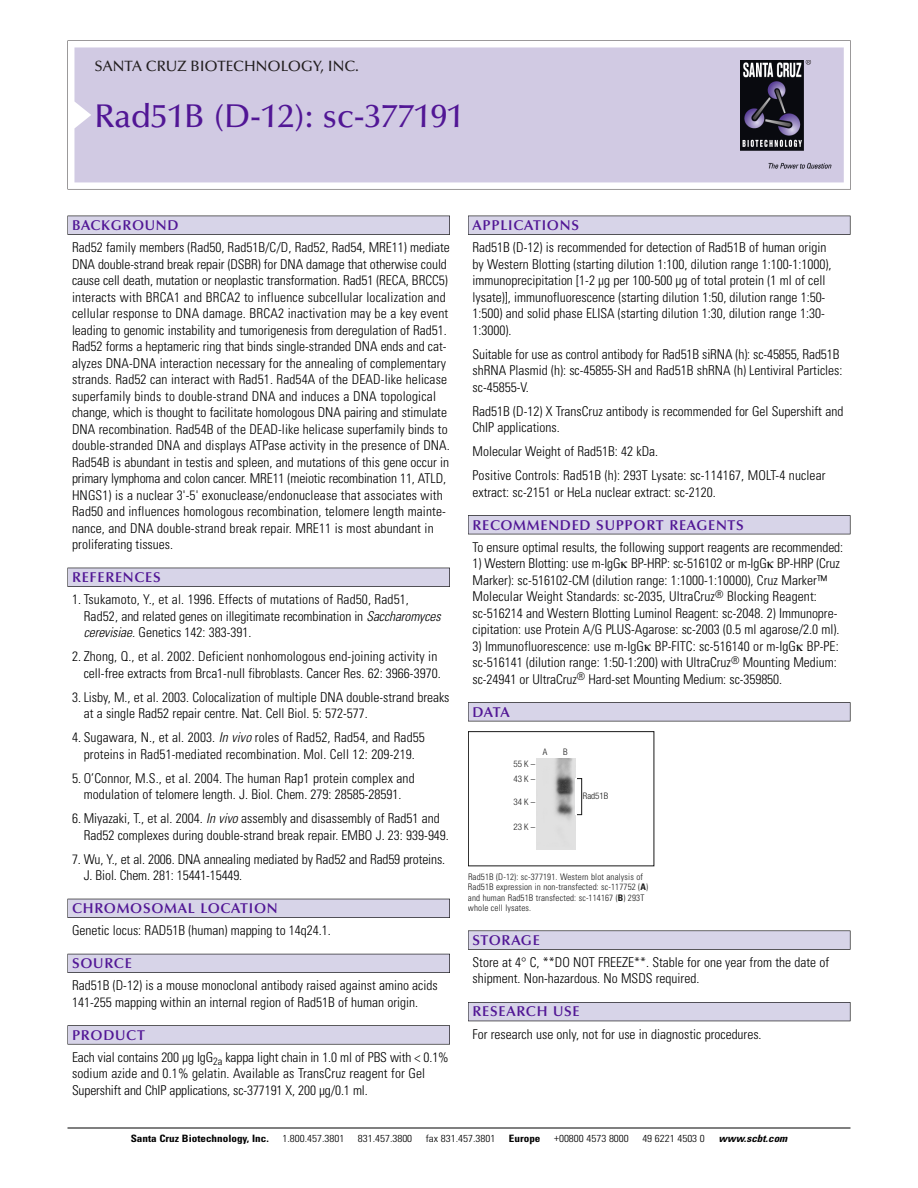
<style>
.page{position:relative;width:918px;height:1188px;background:#fff}
.page>*{position:absolute;margin:0;border:0;box-sizing:border-box;transform-origin:0 0}
.t1{font:500 33px "Optima";color:#511695}
.t2{font:500 15px "Optima";color:#231f20}
.t3{font:600 14.25px "Optima";letter-spacing:.05em;color:#511695}
.t4{font:300 condensed 13.5px/16.5px "Univers";color:#000}
.t5{font:300 condensed 10.2px "Univers";color:#000;scale:1.1 1}
.t6{font:700 condensed 10.2px "Univers";color:#000;scale:1.1 1}
.t7{font:italic 700 condensed 10.2px "Univers";color:#000;scale:1.1 1}
.t8{font:300 condensed 9px/10.5px "Univers";letter-spacing:.015em;color:#191919}
.t9{font:300 condensed 9px/15px "Helvetica Neue";color:#191919}
.s1{font-style:italic}
.s2{font-weight:700}
</style>
<div class="page">
<svg style="left:68px;top:40px;width:783px;height:149px"></svg>
<div style="left:74px;top:47px;width:770px;height:135px;background:#d1cae3"></div>
<img style="left:741px;top:60px;width:90px;height:108px">
<div style="left:68px;top:216px;width:382px;height:19px;background:#535256"></div>
<div style="left:68px;top:216px;width:381px;height:18px;background:#d7d4e8"></div>
<div style="left:68px;top:568px;width:382px;height:19px;background:#525156"></div>
<div style="left:68px;top:568px;width:381px;height:18px;background:#d7d4e8"></div>
<div style="left:68px;top:899px;width:382px;height:19px;background:#515057"></div>
<div style="left:68px;top:899px;width:381px;height:18px;background:#d7d4e8"></div>
<div style="left:68px;top:954px;width:382px;height:19px;background:#535259"></div>
<div style="left:68px;top:954px;width:381px;height:18px;background:#d7d4e8"></div>
<svg style="left:68px;top:1025px;width:382px;height:20px"></svg>
<div style="left:68px;top:1026px;width:381px;height:18px;background:#d7d4e8"></div>
<div style="left:468px;top:216px;width:382px;height:19px;background:#535256"></div>
<div style="left:468px;top:216px;width:382px;height:18px;background:#d7d4e8"></div>
<div style="left:468px;top:515px;width:382px;height:19px;background:#515155"></div>
<div style="left:468px;top:516px;width:382px;height:18px;background:#d7d4e8"></div>
<div style="left:468px;top:702px;width:382px;height:19px;background:#545357"></div>
<div style="left:468px;top:703px;width:382px;height:18px;background:#d7d4e8"></div>
<div style="left:468px;top:931px;width:382px;height:19px;background:#58575a"></div>
<div style="left:468px;top:931px;width:382px;height:18px;background:#d7d4e8"></div>
<div style="left:468px;top:1002px;width:382px;height:19px;background:#525158"></div>
<div style="left:468px;top:1003px;width:382px;height:18px;background:#d7d4e8"></div>
<hr style="left:68px;top:1128px;width:782px;height:1px;background:#000">
<div style="left:468px;top:731px;width:186px;height:135px;border:1px solid #191919"></div>
<img style="left:536px;top:758px;width:39px;height:92px">
<div style="left:577px;top:778px;width:5px;height:37px;border:1px solid #191919"></div>
<p class="t2" style="left:94px;top:60px;width:266px">SANTA CRUZ BIOTECHNOLOGY, INC.</p>
<p class="t1" style="left:94px;top:102px;width:371px">Rad51B (D-12): sc-377191</p>
<p class="t3" style="left:72px;top:219px;width:108px">BACKGROUND</p>
<p class="t4" style="left:72px;top:240px;width:379px">Rad52 family members (Rad50, Rad51B/C/D, Rad52, Rad54, MRE11) mediate DNA double-strand break repair (DSBR) for DNA damage that otherwise could cause cell death, mutation or neoplastic transformation. Rad51 (RECA, BRCC5) interacts with BRCA1 and BRCA2 to influence subcellular localization and cellular response to DNA damage. BRCA2 inactivation may be a key event leading to genomic instability and tumorigenesis from deregulation of Rad51.<br>Rad52 forms a heptameric ring that binds single-stranded DNA ends and cat&shy;alyzes DNA-DNA interaction necessary for the annealing of complementary strands. Rad52 can interact with Rad51. Rad54A of the DEAD-like helicase superfamily binds to double-strand DNA and induces a DNA topological change, which is thought to facilitate homologous DNA pairing and stimulate DNA recombination. Rad54B of the DEAD-like helicase superfamily binds to double-stranded DNA and displays ATPase activity in the presence of DNA.<br>Rad54B is abundant in testis and spleen, and mutations of this gene occur in primary lymphoma and colon cancer. MRE11 (meiotic recombination 11, ATLD, HNGS1) is a nuclear 3'-5' exonuclease/endonuclease that associates with Rad50 and influences homologous recombination, telomere length mainte&shy;nance, and DNA double-strand break repair. MRE11 is most abundant in proliferating tissues.</p>
<p class="t3" style="left:72px;top:571px;width:90px">REFERENCES</p>
<p class="t4" style="left:84px;top:592px;width:361px;text-indent:-12px">1. Tsukamoto, Y., et al. 1996. Effects of mutations of Rad50, Rad51,<br>Rad52, and related genes on illegitimate recombination in <span class="s1">Saccharomyces cerevisiae.</span>Genetics 142: 383-391.</p>
<p class="t4" style="left:72px;top:649px;width:370px;text-align:right">2. Zhong, Q., et al. 2002. Deficient nonhomologous end-joining activity in cell-free extracts from Brca1-null fibroblasts. Cancer Res. 62: 3966-3970.</p>
<p class="t4" style="left:84px;top:690px;width:367px;text-indent:-12px">3. Lisby, M., et al. 2003. Colocalization of multiple DNA double-strand breaks at a single Rad52 repair centre. Nat. Cell Biol. 5: 572-577.</p>
<p class="t4" style="left:72px;top:730px;width:354px;text-align:center">4. Sugawara, N., et al. 2003. <span class="s1">In vivo</span> roles of Rad52, Rad54, and Rad55 proteins in Rad51-mediated recombination. Mol. Cell 12: 209-219.</p>
<p class="t4" style="left:72px;top:771px;width:344px;text-align:center">5. O’Connor, M.S., et al. 2004. The human Rap1 protein complex and modulation of telomere length. J. Biol. Chem. 279: 28585-28591.</p>
<p class="t4" style="left:84px;top:811px;width:367px;text-indent:-12px">6. Miyazaki, T., et al. 2004. <span class="s1">In vivo</span> assembly and disassembly of Rad51 and<br>Rad52 complexes during double-strand break repair. EMBO J. 23: 939-949.</p>
<p class="t4" style="left:84px;top:852px;width:363px;text-indent:-12px">7. Wu, Y., et al. 2006. DNA annealing mediated by Rad52 and Rad59 proteins.<br>J. Biol. Chem. 281: 15441-15449.</p>
<p class="t3" style="left:72px;top:902px;width:207px">CHROMOSOMAL LOCATION</p>
<p class="t4" style="left:72px;top:924px;width:260px">Genetic locus: RAD51B (human) mapping to 14q24.1.</p>
<p class="t3" style="left:72px;top:957px;width:61px">SOURCE</p>
<p class="t4" style="left:72px;top:979px;width:367px">Rad51B (D-12) is a mouse monoclonal antibody raised against amino acids<br>141-255 mapping within an internal region of Rad51B of human origin.</p>
<p class="t3" style="left:72px;top:1029px;width:74px">PRODUCT</p>
<p class="t4" style="left:72px;top:1050px;width:378px">Each vial contains 200 µg IgG<sub>2a</sub> kappa light chain in 1.0 ml of PBS with &lt; 0.1% sodium azide and 0.1% gelatin. Available as TransCruz reagent for Gel<br>Supershift and ChIP applications, sc-377191 X, 200 µg/0.1 ml.</p>
<p class="t3" style="left:473px;top:219px;width:108px">APPLICATIONS</p>
<p class="t4" style="left:473px;top:240px;width:360px">Rad51B (D-12) is recommended for detection of Rad51B of human origin by Western Blotting (starting dilution 1:100, dilution range 1:100-1:1000), immunoprecipitation [1-2 µg per 100-500 µg of total protein (1 ml of cell lysate)], immunofluorescence (starting dilution 1:50, dilution range 1:50- 1:500) and solid phase ELISA (starting dilution 1:30, dilution range 1:30- 1:3000).</p>
<p class="t4" style="left:473px;top:347px;width:372px">Suitable for use as control antibody for Rad51B siRNA (h): sc-45855, Rad51B shRNA Plasmid (h): sc-45855-SH and Rad51B shRNA (h) Lentiviral Particles: sc-45855-V.</p>
<p class="t4" style="left:473px;top:404px;width:372px">Rad51B (D-12) X TransCruz antibody is recommended for Gel Supershift and<br>ChIP applications.</p>
<p class="t4" style="left:473px;top:444px;width:187px">Molecular Weight of Rad51B: 42 kDa.</p>
<p class="t4" style="left:473px;top:468px;width:355px">Positive Controls: Rad51B (h): 293T Lysate: sc-114167, MOLT-4 nuclear extract: sc-2151 or HeLa nuclear extract: sc-2120.</p>
<p class="t3" style="left:473px;top:519px;width:273px">RECOMMENDED SUPPORT REAGENTS</p>
<p class="t4" style="left:473px;top:540px;width:372px">To ensure optimal results, the following support reagents are recommended:</p>
<p class="t4" style="left:473px;top:556px;width:369px">1) Western Blotting: use m-IgG BP-HRP: sc-516102 or m-IgG BP-HRP (Cruz Marker): sc-516102-CM (dilution range: 1:1000-1:10000), Cruz Marker™ Molecular Weight Standards: sc-2035, UltraCruz<sup>®</sup> Blocking Reagent: sc-516214 and Western Blotting Luminol Reagent: sc-2048. 2) Immunopre&shy;cipitation: use Protein A/G PLUS-Agarose: sc-2003 (0.5 ml agarose/2.0 ml).</p>
<p class="t4" style="left:473px;top:639px;width:368px">3) Immunofluorescence: use m-IgG BP-FITC: sc-516140 or m-IgG BP-PE: sc-516141 (dilution range: 1:50-1:200) with UltraCruz<sup>®</sup> Mounting Medium: sc-24941 or UltraCruz<sup>®</sup> Hard-set Mounting Medium: sc-359850.</p>
<p class="t3" style="left:473px;top:706px;width:39px">DATA</p>
<p class="t9" style="left:543px;top:745px;width:6px">A</p>
<p class="t9" style="left:563px;top:745px;width:6px">B</p>
<p class="t9" style="left:514px;top:757px;width:23px">55K–<br>43K–</p>
<p class="t9" style="left:514px;top:795px;width:23px">34K–</p>
<p class="t9" style="left:514px;top:820px;width:23px">23K–</p>
<p class="t9" style="left:583px;top:789px;width:27px">Rad51B</p>
<p class="t8" style="left:468px;top:872px;width:182px">Rad51B (D-12): sc-377191. Western blot analysis of Rad51B expression in non-transfected: sc-117752 (<span class="s2">A</span>) and human Rad51B transfected: sc-114167 (<span class="s2">B</span>) 293T whole cell lysates.</p>
<p class="t3" style="left:473px;top:934px;width:69px">STORAGE</p>
<p class="t4" style="left:473px;top:955px;width:358px">Store at 4° C, **DO NOT FREEZE**. Stable for one year from the date of shipment. Non-hazardous. No MSDS required.</p>
<p class="t3" style="left:473px;top:1006px;width:109px">RESEARCH USE</p>
<p class="t4" style="left:473px;top:1027px;width:291px">For research use only, not for use in diagnostic procedures.</p>
<p class="t6" style="left:131px;top:1135px;width:127px">Santa Cruz Biotechnology, Inc.</p>
<p class="t5" style="left:282px;top:1135px;width:58px">1.800.457.3801</p>
<p class="t5" style="left:358px;top:1135px;width:51px">831.457.3800</p>
<p class="t5" style="left:426px;top:1135px;width:65px">fax 831.457.3801</p>
<p class="t6" style="left:509px;top:1135px;width:30px">Europe</p>
<p class="t5" style="left:554px;top:1135px;width:69px">+00800 4573 8000</p>
<p class="t5" style="left:642px;top:1135px;width:58px">49 6221 4503 0</p>
<p class="t7" style="left:719px;top:1135px;width:66px">www.scbt.com</p>
</div>
